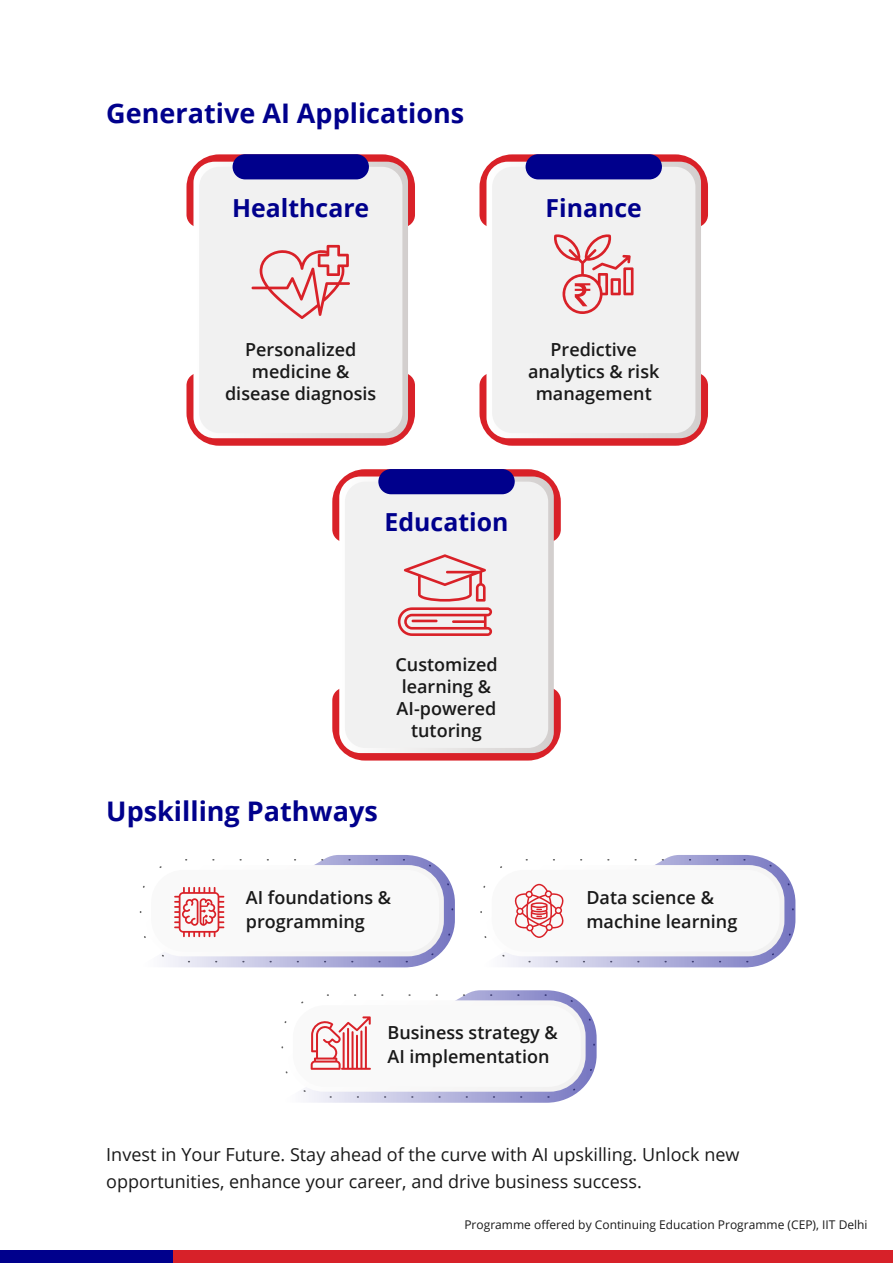
<style>
.page{position:relative;width:893px;height:1263px;background:#fff}
.page>*{position:absolute;margin:0;border:0;box-sizing:border-box;transform-origin:0 0}
.t1{font:700 27px "Open Sans";color:#00008c}
.t2{font:700 24.9px "Open Sans";color:#00008c}
.t3{font:600 18px/22px "Open Sans";color:#191919;text-align:center}
.t4{font:18px/27px "Open Sans";color:#191919}
.t5{font:12px "Open Sans";color:#191919}
</style>
<div class="page">
<div style="left:0;top:1251px;width:893px;height:12px;background:#d72129"></div>
<div style="left:0;top:1251px;width:172px;height:12px;background:#00008c"></div>
<svg style="left:186px;top:374px;width:229px;height:72px"></svg>
<svg style="left:186px;top:154px;width:229px;height:72px"></svg>
<svg style="left:193px;top:162px;width:215px;height:276px"></svg>
<div style="left:199px;top:167px;width:203px;height:266px;background:#f1f1f1;border-radius:20px"></div>
<div style="left:233px;top:154px;width:136px;height:25px;background:#00008c;border-radius:13px"></div>
<svg style="left:479px;top:374px;width:229px;height:72px"></svg>
<svg style="left:479px;top:154px;width:229px;height:72px"></svg>
<svg style="left:486px;top:162px;width:215px;height:276px"></svg>
<div style="left:492px;top:167px;width:203px;height:266px;background:#f1f1f1;border-radius:20px"></div>
<div style="left:526px;top:154px;width:136px;height:25px;background:#00008c;border-radius:13px"></div>
<svg style="left:332px;top:689px;width:229px;height:71px"></svg>
<svg style="left:332px;top:469px;width:229px;height:72px"></svg>
<svg style="left:339px;top:476px;width:215px;height:277px"></svg>
<div style="left:345px;top:482px;width:203px;height:266px;background:#f1f1f1;border-radius:20px"></div>
<div style="left:378px;top:469px;width:137px;height:25px;background:#00008c;border-radius:13px"></div>
<svg style="left:251px;top:245px;width:99px;height:74px"></svg>
<svg style="left:398px;top:554px;width:94px;height:82px"></svg>
<svg style="left:554px;top:234px;width:79px;height:80px"></svg>
<svg style="left:140px;top:855px;width:315px;height:112px"></svg>
<svg style="left:480px;top:855px;width:315px;height:112px"></svg>
<svg style="left:281px;top:990px;width:316px;height:113px"></svg>
<h1 class="t1" style="left:106px;top:94px;width:359px">Generative AI Applications</h1>
<h2 class="t2" style="left:232px;top:190px;width:139px">Healthcare</h2>
<h2 class="t2" style="left:546px;top:190px;width:98px">Finance</h2>
<p class="t3" style="left:225px;top:338px;width:153px">Personalized medicine &amp; disease diagnosis</p>
<p class="t3" style="left:528px;top:338px;width:133px">Predictive analytics &amp; risk management</p>
<h2 class="t2" style="left:385px;top:505px;width:125px">Education</h2>
<p class="t3" style="left:395px;top:653px;width:104px">Customized learning &amp;<br>AI-powered tutoring</p>
<h1 class="t1" style="left:106px;top:792px;width:273px">Upskilling Pathways</h1>
<p class="t3" style="left:246px;top:885px;width:147px;line-height:24px;text-align:left">AI foundations &amp; programming</p>
<p class="t3" style="left:586px;top:885px;width:152px;line-height:24px;text-align:left">Data science &amp; machine learning</p>
<p class="t3" style="left:387px;top:1020px;width:172px;line-height:24px;text-align:left">Business strategy &amp;<br>AI implementation</p>
<p class="t4" style="left:106px;top:1140px;width:635px">Invest in Your Future. Stay ahead of the curve with AI upskilling. Unlock new opportunities, enhance your career, and drive business success.</p>
<p class="t5" style="left:464px;top:1217px;width:405px">Programme offered by Continuing Education Programme (CEP), IIT Delhi</p>
</div>
